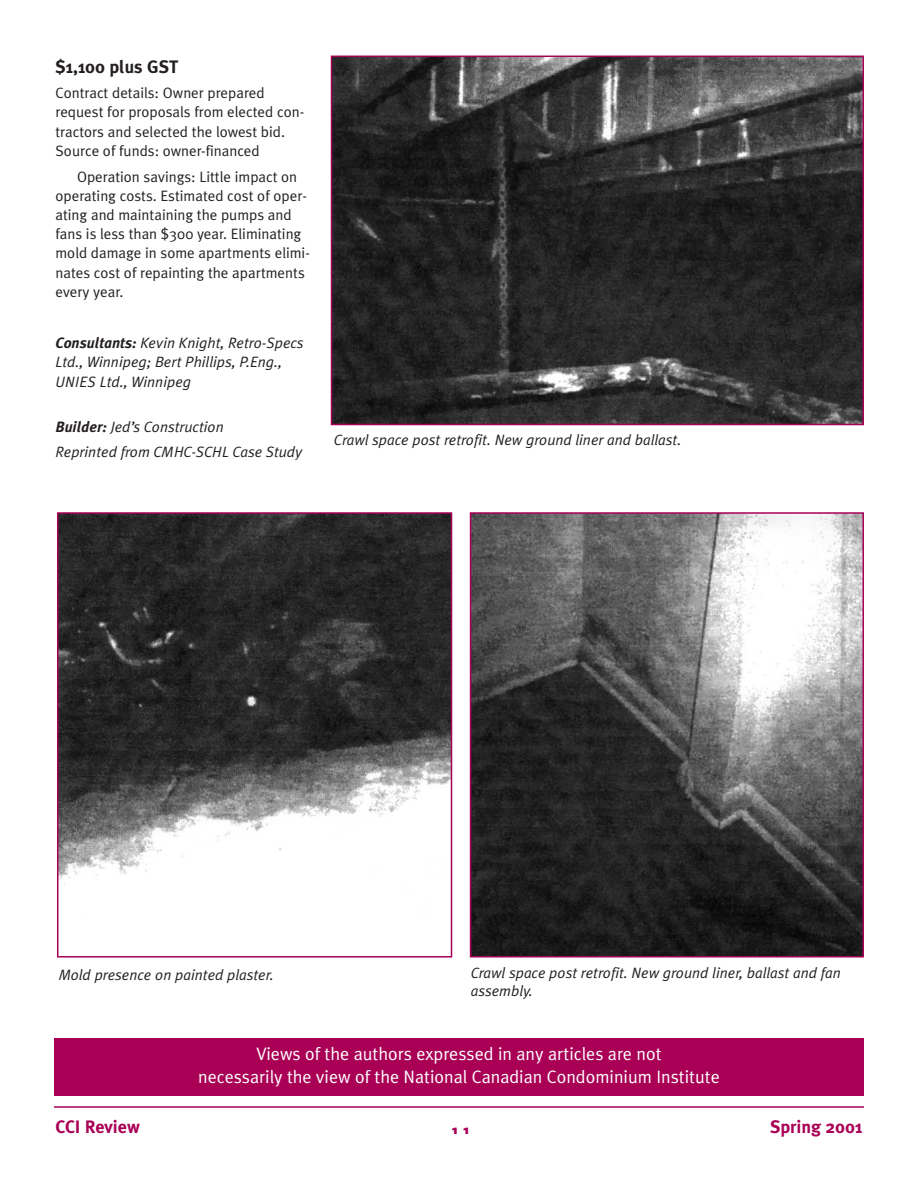
<style>
.page{position:relative;width:918px;height:1188px;background:#fff}
.page>*{position:absolute;margin:0;border:0;box-sizing:border-box;transform-origin:0 0}
.t1{font:18px/22.5px "Meta Plus Normal";color:#fff;text-align:center}
.t2{font:700 18px "Meta Plus";color:#a90056}
.t3{font:700 18px "Meta Plus";color:#231f20}
.t4{font:15px/19.2px "Meta Plus Normal";color:#231f20}
.t5{font:italic 15px/19.2px "Meta Plus Normal";color:#231f20}
.t6{font:900 expanded 9px "Univers";color:#a90056}
.s1{font-family:"Meta Plus";font-weight:700}
</style>
<div class="page">
<hr style="left:54px;top:1106px;width:810px;height:2px;background:#a90056">
<img style="left:334px;top:59px;width:527px;height:363px">
<div style="left:331px;top:56px;width:533px;height:369px;border:2px solid #a90056"></div>
<img style="left:473px;top:515px;width:388px;height:440px">
<div style="left:470px;top:512px;width:394px;height:446px;border:2px solid #a90056"></div>
<img style="left:60px;top:515px;width:389px;height:369px">
<div style="left:57px;top:512px;width:395px;height:446px;border:2px solid #a90056"></div>
<div style="left:54px;top:1038px;width:810px;height:57px;background:#a90056"></div>
<p class="t3" style="left:56px;top:60px;width:124px">$1,100 plus GST</p>
<p class="t4" style="left:56px;top:85px;width:250px">Contract details: Owner prepared request for proposals from elected con&shy;tractors and selected the lowest bid.<br>Source of funds: owner-financed</p>
<p class="t4" style="left:56px;top:168px;width:256px;text-indent:22px">Operation savings: Little impact on operating costs. Estimated cost of oper&shy;ating and maintaining the pumps and fans is less than $300 year. Eliminating mold damage in some apartments elimi&shy;nates cost of repainting the apartments every year.</p>
<p class="t5" style="left:56px;top:335px;width:250px"><span class="s1">Consultants:</span> Kevin Knight, Retro-Specs<br>Ltd., Winnipeg; Bert Phillips, P.Eng.,<br>UNIES Ltd., Winnipeg</p>
<p class="t5" style="left:55px;top:415px;width:248px;line-height:25.7px"><span class="s1">Builder:</span> Jed’s Construction<br>Reprinted from CMHC-SCHL Case Study</p>
<p class="t5" style="left:334px;top:432px;width:349px">Crawl space post retrofit. New ground liner and ballast.</p>
<p class="t5" style="left:59px;top:966px;width:217px">Mold presence on painted plaster.</p>
<p class="t5" style="left:471px;top:965px;width:372px;line-height:18px">Crawl space post retrofit. New ground liner, ballast and fan assembly.</p>
<p class="t1" style="left:198px;top:1045px;width:523px">Views of the authors expressed in any articles are not<br>necessarily the view of the National Canadian Condominium Institute</p>
<p class="t2" style="left:56px;top:1121px;width:86px">CCI Review</p>
<p class="t6" style="left:451px;top:1128px;width:20px">1 1</p>
<p class="t2" style="left:770px;top:1121px;width:94px">Spring 2001</p>
</div>
